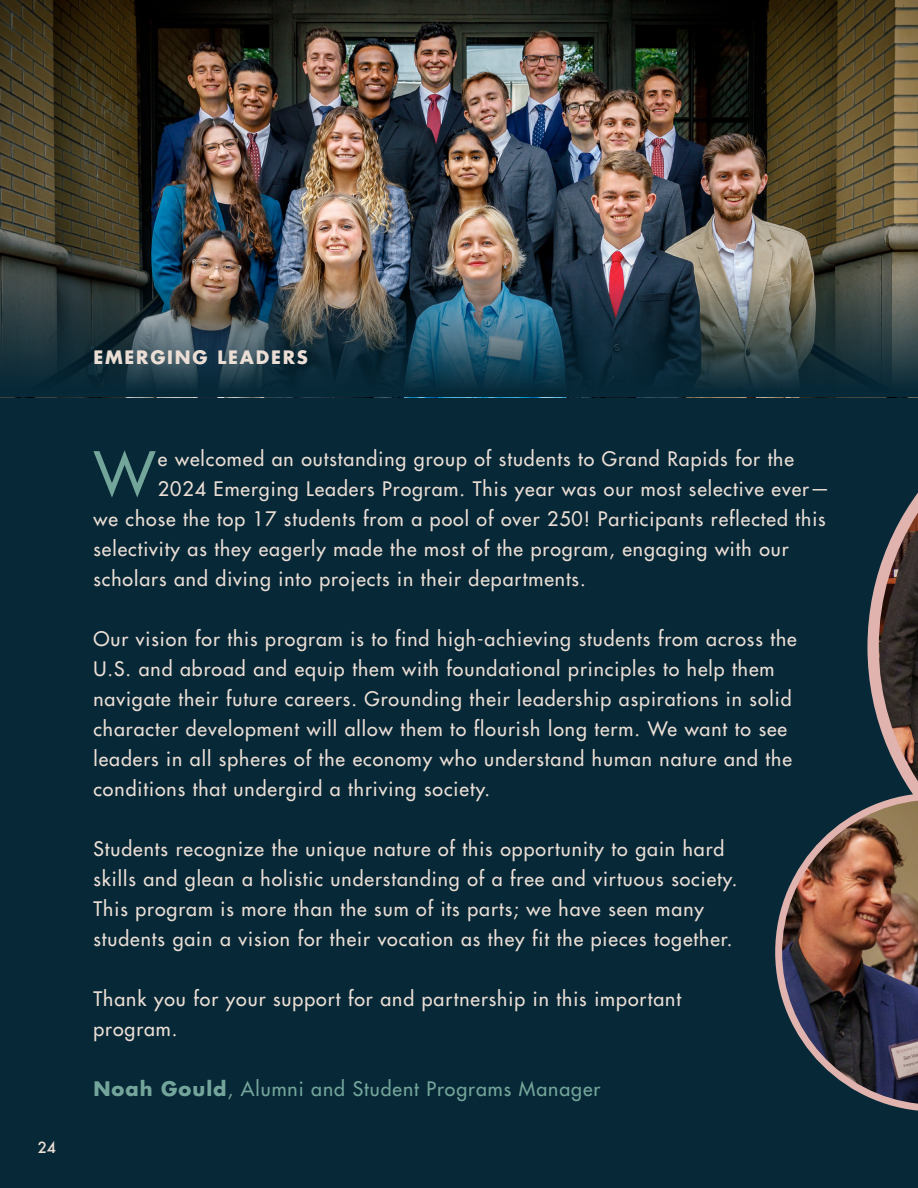
<style>
.page{position:relative;width:918px;height:1188px;background:#fff}
.page>*{position:absolute;margin:0;border:0;box-sizing:border-box;transform-origin:0 0}
.t1{font:500 59.25px "Futura Std";color:#74a59a}
.t2{font:500 19.5px/30px "Futura Std";letter-spacing:.05em;color:#ebded5}
.t3{font:500 19.5px "Futura Std";letter-spacing:.05em;color:#74a59a}
.t4{font:700 18px "Futura Std";letter-spacing:.1em;color:#ebded5}
.t5{font:500 15px "Futura";color:#ebded5}
.s1{font-weight:700}
</style>
<div class="page">
<div style="left:0;top:389px;width:918px;height:799px;background:#062837"></div>
<img style="left:0;top:0;width:918px;height:276px">
<img style="left:0;top:276px;width:918px;height:113px">
<svg style="left:867px;top:386px;width:51px;height:407px"></svg>
<img style="left:879px;top:513px;width:39px;height:268px">
<svg style="left:775px;top:793px;width:143px;height:318px"></svg>
<img style="left:782px;top:801px;width:136px;height:303px">
<p class="t5" style="left:38px;top:1137px;width:20px">24</p>
<p class="t4" style="left:93px;top:346px;width:216px">EMERGING LEADERS</p>
<p class="t1" style="left:94px;top:437px;width:62px">W</p>
<p class="t2" style="left:158px;top:444px;width:638px">e welcomed an outstanding group of students to Grand Rapids for the</p>
<p class="t2" style="left:158px;top:474px;width:673px">2024 Emerging Leaders Program. This year was our most selective ever—</p>
<p class="t2" style="left:93px;top:504px;width:734px">we chose the top 17 students from a pool of over 250! Participants reflected this</p>
<p class="t2" style="left:93px;top:534px;width:697px">selectivity as they eagerly made the most of the program, engaging with our</p>
<p class="t2" style="left:93px;top:564px;width:494px">scholars and diving into projects in their departments.</p>
<p class="t2" style="left:93px;top:624px;width:705px">Our vision for this program is to find high-achieving students from across the U.S. and abroad and equip them with foundational principles to help them navigate their future careers. Grounding their leadership aspirations in solid character development will allow them to flourish long term. We want to see leaders in all spheres of the economy who understand human nature and the conditions that undergird a thriving society.</p>
<p class="t2" style="left:93px;top:834px;width:646px">Students recognize the unique nature of this opportunity to gain hard skills and glean a holistic understanding of a free and virtuous society.<br>This program is more than the sum of its parts; we have seen many students gain a vision for their vocation as they fit the pieces together.</p>
<p class="t2" style="left:93px;top:984px;width:589px">Thank you for your support for and partnership in this important program.</p>
<p class="t3" style="left:93px;top:1076px;width:509px"><span class="s1">Noah Gould</span>, Alumni and Student Programs Manager</p>
</div>
